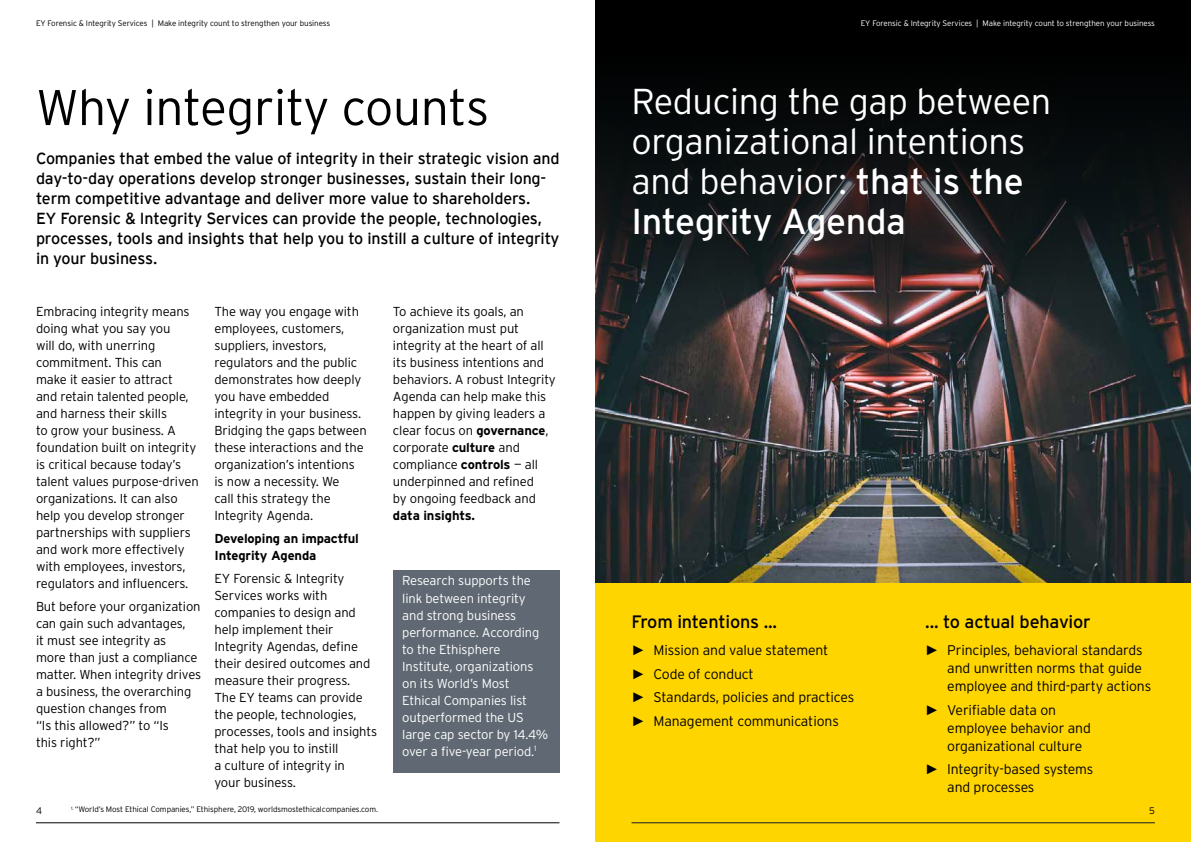
<style>
.page{position:relative;width:1191px;height:842px;background:#fff}
.page>*{position:absolute;margin:0;border:0;box-sizing:border-box;transform-origin:0 0}
.t1{font:300 50px "Interstate";letter-spacing:-.015em;color:#000}
.t2{font:300 36px/40px "Interstate";letter-spacing:-.01em;color:#fff}
.t3{font:18px "Interstate";letter-spacing:-.01em;color:#000}
.t4{font:16px/20px "EY Interstate";letter-spacing:-.01em;color:#000}
.t5{font:300 14px/18px "Interstate";letter-spacing:-.01em;color:#000}
.t6{font:300 13px/17px "Interstate";letter-spacing:-.01em;color:#000}
.t7{font:300 13px/17px "Interstate";letter-spacing:-.01em;color:#fff}
.t8{font:700 13px/17px "Interstate";letter-spacing:-.01em;color:#000}
.t9{font:300 9.5px "Interstate";color:#000}
.t10{font:300 8px "Interstate";letter-spacing:-.01em;color:#000}
.t11{font:300 8px "Interstate";letter-spacing:-.01em;color:#fff}
.s1{font-weight:700}
.s2{font-weight:400}
.s3{font-family:"Arial";font-weight:400}
</style>
<div class="page">
<div style="left:595px;top:0;width:596px;height:842px;background:#ffd500"></div>
<img style="left:595px;top:397px;width:596px;height:186px">
<svg style="left:595px;top:0;width:596px;height:397px;background:#1f1d1e"></svg>
<hr style="left:36px;top:822px;width:523px;height:1px;background:#000">
<hr style="left:631px;top:822px;width:524px;height:1px;background:#181d29">
<div style="left:393px;top:570px;width:166px;height:202px;background:#606973"></div>
<p class="t10" style="left:36px;top:18px;width:296px">EY Forensic &amp; Integrity Services | Make integrity count to strengthen your business</p>
<h1 class="t1" style="left:36px;top:79px;width:455px">Why integrity counts</h1>
<p class="t4" style="left:36px;top:147px;width:525px">Companies that embed the value of integrity in their strategic vision and day-to-day operations develop stronger businesses, sustain their long&shy;term competitive advantage and deliver more value to shareholders.<br>EY Forensic &amp; Integrity Services can provide the people, technologies, processes, tools and insights that help you to instill a culture of integrity in your business.</p>
<p class="t6" style="left:36px;top:303px;width:164px">Embracing integrity means doing what you say you<br>will do, with unerring commitment. This can<br>make it easier to attract<br>and retain talented people, and harness their skills<br>to grow your business. A foundation built on integrity is critical because today’s talent values purpose-driven organizations. It can also help you develop stronger partnerships with suppliers and work more effectively with employees, investors, regulators and influencers.</p>
<p class="t6" style="left:36px;top:598px;width:167px">But before your organization can gain such advantages,<br>it must see integrity as<br>more than just a compliance matter. When integrity drives a business, the overarching question changes from<br>“Is this allowed?” to “Is<br>this right?”</p>
<p class="t6" style="left:214px;top:303px;width:154px">The way you engage with employees, customers, suppliers, investors, regulators and the public demonstrates how deeply you have embedded integrity in your business.<br>Bridging the gaps between these interactions and the organization’s intentions is now a necessity. We<br>call this strategy the<br>Integrity Agenda.</p>
<p class="t8" style="left:214px;top:530px;width:146px">Developing an impactful<br>Integrity Agenda</p>
<p class="t6" style="left:214px;top:569px;width:164px">EY Forensic &amp; Integrity<br>Services works with companies to design and help implement their<br>Integrity Agendas, define their desired outcomes and measure their progress.<br>The EY teams can provide the people, technologies, processes, tools and insights that help you to instill<br>a culture of integrity in<br>your business.</p>
<p class="t9" style="left:36px;top:805px;width:7px">4</p>
<p class="t10" style="left:71px;top:805px;width:308px"><sup>1.</sup> “World’s Most Ethical Companies,” Ethisphere, 2019, worldsmostethicalcompanies.com.</p>
<p class="t6" style="left:393px;top:303px;width:164px">To achieve its goals, an organization must put integrity at the heart of all its business intentions and behaviors. A robust Integrity<br>Agenda can help make this happen by giving leaders a clear focus on <span class="s1">governance</span>, corporate <span class="s1">culture</span> and compliance <span class="s1">controls</span> — all underpinned and refined<br>by ongoing feedback and</p>
<p class="t8" style="left:393px;top:507px;width:84px">data insights.</p>
<p class="t7" style="left:402px;top:572px;width:148px">Research supports the link between integrity and strong business performance. According to the Ethisphere<br>Institute, organizations on its World’s Most<br>Ethical Companies list outperformed the US large cap sector by 14.4% over a five-year period.<sup>1</sup></p>
<p class="t11" style="left:860px;top:18px;width:296px">EY Forensic &amp; Integrity Services | Make integrity count to strengthen your business</p>
<h2 class="t2" style="left:631px;top:81px;width:421px">Reducing the gap between organizational intentions and behavior: <span class="s2">that is the<br>Integrity Agenda</span></h2>
<h3 class="t3" style="left:631px;top:612px;width:147px">From intentions ...</h3>
<p class="t5" style="left:631px;top:638px;width:224px;line-height:23.7px"><span class="s3">►</span> Mission and value statement<br><span class="s3">►</span> Code of conduct<br><span class="s3">►</span> Standards, policies and practices <span class="s3">►</span> Management communications</p>
<h3 class="t3" style="left:925px;top:612px;width:167px">... to actual behavior</h3>
<p class="t5" style="left:947px;top:641px;width:205px;text-indent:-22px"><span class="s3">►</span> Principles, behavioral standards and unwritten norms that guide employee and third-party actions</p>
<p class="t5" style="left:947px;top:700px;width:145px;text-indent:-22px"><span class="s3">►</span> Verifiable data on employee behavior and organizational culture</p>
<p class="t5" style="left:947px;top:760px;width:148px;text-indent:-22px"><span class="s3">►</span> Integrity-based systems and processes</p>
<p class="t9" style="left:1149px;top:805px;width:7px">5</p>
</div>
